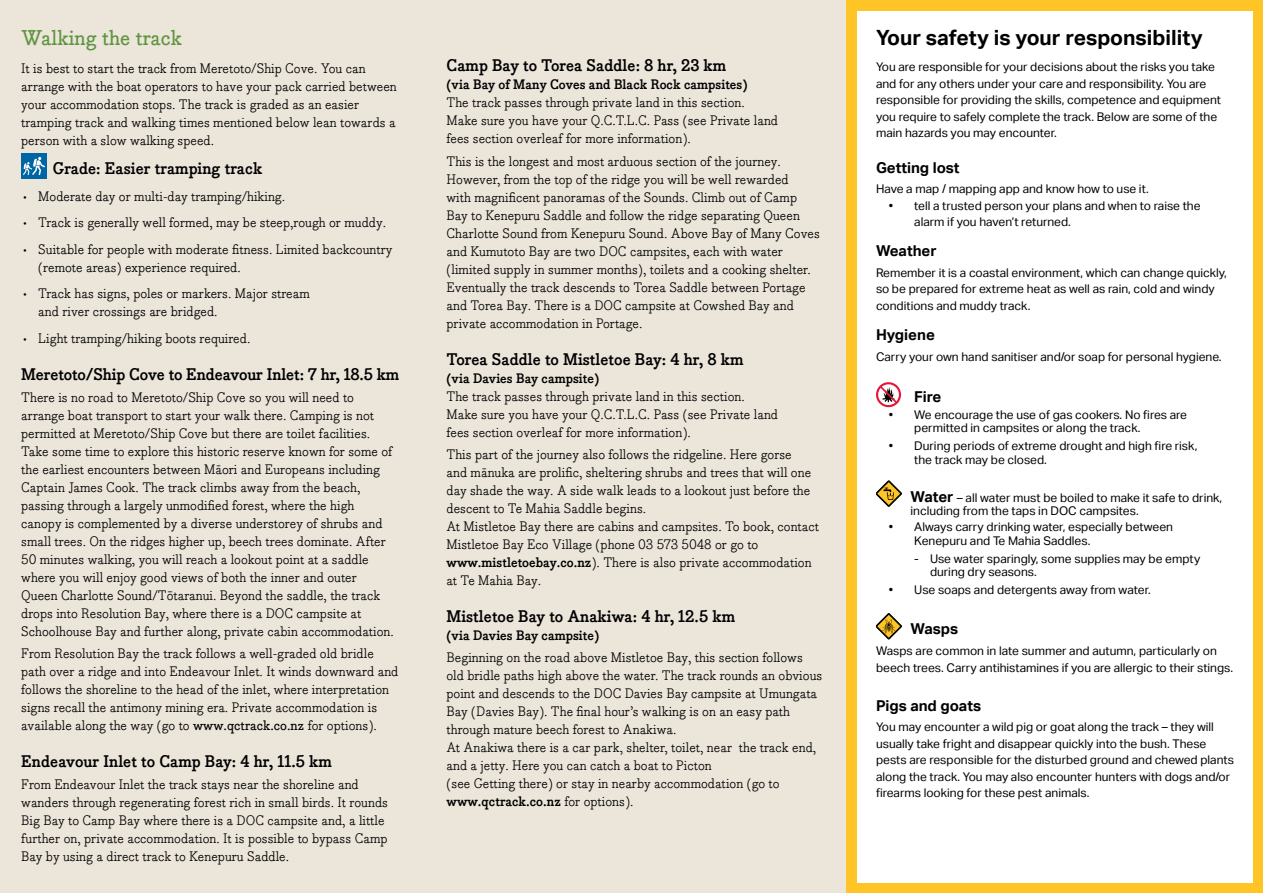
<style>
.page{position:relative;width:1263px;height:893px;background:#ebe5da}
.page>*{position:absolute;margin:0;border:0;box-sizing:border-box;transform-origin:0 0}
.t1{font:700 21px "Aktiv Grotesk";color:#000}
.t2{font:500 21px "Bodoni Egyptian Pro";color:#5f9440}
.t3{font:700 16.5px "Bodoni Egyptian Pro";color:#000}
.t4{font:700 15px "Aktiv Grotesk";color:#000}
.t5{font:13.5px/18px "Bodoni Egyptian Pro";color:#000}
.t6{font:700 13.5px "Bodoni Egyptian Pro";color:#000}
.t7{font:12px/16.5px "Aktiv Grotesk";color:#000}
.s1{font-size:14.25px}
.s2{font-weight:500}
.s3{font-weight:700}
.s4{font-weight:700;font-size:15px}
</style>
<div class="page">
<div style="left:846px;top:0;width:417px;height:893px;background:#ffc425"></div>
<div style="left:857px;top:11px;width:395px;height:871px;background:#fff"></div>
<div style="left:21px;top:153px;width:26px;height:26px;background:#0065a4"></div>
<svg style="left:23px;top:157px;width:22px;height:18px"></svg>
<div style="left:876px;top:613px;width:25px;height:26px;border:1px solid #000;border-radius:12px"></div>
<svg style="left:877px;top:614px;width:24px;height:24px"></svg>
<div style="left:877px;top:614px;width:24px;height:24px;border:1px solid #000;border-radius:12px"></div>
<svg style="left:882px;top:619px;width:13px;height:14px"></svg>
<div style="left:876px;top:481px;width:25px;height:25px;border:1px solid #000;border-radius:12px"></div>
<svg style="left:877px;top:482px;width:24px;height:24px"></svg>
<div style="left:877px;top:482px;width:24px;height:24px;border:1px solid #000;border-radius:12px"></div>
<svg style="left:883px;top:488px;width:11px;height:12px"></svg>
<svg style="left:876px;top:382px;width:25px;height:25px"></svg>
<h1 class="t2" style="left:21px;top:25px;width:162px">Walking the track</h1>
<p class="t5" style="left:21px;top:60px;width:377px">It is best to start the track from Meretoto/Ship Cove. You can arrange with the boat operators to have your pack carried between your accommodation stops. The track is graded as an easier tramping track and walking times mentioned below lean towards a person with a slow walking speed.</p>
<p class="t3" style="left:53px;top:158px;width:211px">Grade: Easier tramping track</p>
<p class="t5" style="left:21px;top:187px;width:265px"><span class="s1">•</span> Moderate day or multi-day tramping/hiking.</p>
<p class="t5" style="left:21px;top:214px;width:366px"><span class="s1">•</span> Track is generally well formed, may be steep,rough or muddy.</p>
<p class="t5" style="left:38px;top:240px;width:356px;text-indent:-17px"><span class="s1">•</span> Suitable for people with moderate fitness. Limited backcountry (remote areas) experience required.</p>
<p class="t5" style="left:38px;top:285px;width:273px;text-indent:-17px"><span class="s1">•</span> Track has signs, poles or markers. Major stream and river crossings are bridged.</p>
<p class="t5" style="left:21px;top:329px;width:231px"><span class="s1">•</span> Light tramping/hiking boots required.</p>
<p class="t3" style="left:21px;top:364px;width:380px">Meretoto/Ship Cove to Endeavour Inlet: 7 hr, 18.5 km</p>
<p class="t5" style="left:21px;top:389px;width:374px">There is no road to Meretoto/Ship Cove so you will need to arrange boat transport to start your walk there. Camping is not permitted at Meretoto/Ship Cove but there are toilet facilities.<br>Take some time to explore this historic reserve known for some of the earliest encounters between Māori and Europeans including Captain James Cook. The track climbs away from the beach, passing through a largely unmodified forest, where the high canopy is complemented by a diverse understorey of shrubs and small trees. On the ridges higher up, beech trees dominate. After 50 minutes walking, you will reach a lookout point at a saddle where you will enjoy good views of both the inner and outer Queen Charlotte Sound/Tōtaranui. Beyond the saddle, the track drops into Resolution Bay, where there is a DOC campsite at Schoolhouse Bay and further along, private cabin accommodation.</p>
<p class="t5" style="left:21px;top:645px;width:379px">From Resolution Bay the track follows a well-graded old bridle path over a ridge and into Endeavour Inlet. It winds downward and follows the shoreline to the head of the inlet, where interpretation signs recall the antimony mining era. Private accommodation is available along the way (go to <span class="s2">www.qctrack.co.nz</span> for options).</p>
<p class="t3" style="left:21px;top:751px;width:312px">Endeavour Inlet to Camp Bay: 4 hr, 11.5 km</p>
<p class="t5" style="left:21px;top:776px;width:368px">From Endeavour Inlet the track stays near the shoreline and wanders through regenerating forest rich in small birds. It rounds Big Bay to Camp Bay where there is a DOC campsite and, a little further on, private accommodation. It is possible to bypass Camp Bay by using a direct track to Kenepuru Saddle.</p>
<p class="t3" style="left:446px;top:55px;width:281px">Camp Bay to Torea Saddle: 8 hr, 23 km</p>
<p class="t6" style="left:446px;top:76px;width:303px">(via Bay of Many Coves and Black Rock campsites)</p>
<p class="t5" style="left:446px;top:94px;width:333px">The track passes through private land in this section.<br>Make sure you have your Q.C.T.L.C. Pass (see Private land fees section overleaf for more information).</p>
<p class="t5" style="left:446px;top:153px;width:375px">This is the longest and most arduous section of the journey.<br>However, from the top of the ridge you will be well rewarded<br>with magnificent panoramas of the Sounds. Climb out of Camp Bay to Kenepuru Saddle and follow the ridge separating Queen Charlotte Sound from Kenepuru Sound. Above Bay of Many Coves and Kumutoto Bay are two DOC campsites, each with water (limited supply in summer months), toilets and a cooking shelter.<br>Eventually the track descends to Torea Saddle between Portage and Torea Bay. There is a DOC campsite at Cowshed Bay and private accommodation in Portage.</p>
<p class="t3" style="left:446px;top:349px;width:299px">Torea Saddle to Mistletoe Bay: 4 hr, 8 km</p>
<p class="t6" style="left:446px;top:370px;width:154px">(via Davies Bay campsite)</p>
<p class="t5" style="left:446px;top:388px;width:333px">The track passes through private land in this section.<br>Make sure you have your Q.C.T.L.C. Pass (see Private land fees section overleaf for more information).</p>
<p class="t5" style="left:446px;top:446px;width:374px">This part of the journey also follows the ridgeline. Here gorse<br>and mānuka are prolific, sheltering shrubs and trees that will one day shade the way. A side walk leads to a lookout just before the descent to Te Mahia Saddle begins.<br>At Mistletoe Bay there are cabins and campsites. To book, contact Mistletoe Bay Eco Village (phone 03 573 5048 or go to <span class="s3">www.mistletoebay.co.nz</span>). There is also private accommodation at Te Mahia Bay.</p>
<p class="t3" style="left:446px;top:606px;width:290px">Mistletoe Bay to Anakiwa: 4 hr, 12.5 km</p>
<p class="t6" style="left:446px;top:627px;width:154px">(via Davies Bay campsite)</p>
<p class="t5" style="left:446px;top:649px;width:377px">Beginning on the road above Mistletoe Bay, this section follows old bridle paths high above the water. The track rounds an obvious point and descends to the DOC Davies Bay campsite at Umungata Bay (Davies Bay). The final hour’s walking is on an easy path through mature beech forest to Anakiwa.<br>At Anakiwa there is a car park, shelter, toilet, near the track end, and a jetty. Here you can catch a boat to Picton<br>(see Getting there) or stay in nearby accommodation (go to <span class="s3">www.qctrack.co.nz</span> for options).</p>
<h1 class="t1" style="left:876px;top:26px;width:328px">Your safety is your responsibility</h1>
<p class="t7" style="left:876px;top:59px;width:346px">You are responsible for your decisions about the risks you take and for any others under your care and responsibility. You are responsible for providing the skills, competence and equipment you require to safely complete the track. Below are some of the main hazards you may encounter.</p>
<p class="t4" style="left:876px;top:159px;width:85px">Getting lost</p>
<p class="t7" style="left:876px;top:181px;width:274px">Have a map / mapping app and know how to use it.</p>
<p class="t7" style="left:914px;top:198px;width:288px;text-indent:-26px">• tell a trusted person your plans and when to raise the alarm if you haven’t returned.</p>
<p class="t4" style="left:876px;top:242px;width:62px">Weather</p>
<p class="t7" style="left:876px;top:265px;width:352px">Remember it is a coastal environment, which can change quickly, so be prepared for extreme heat as well as rain, cold and windy conditions and muddy track.</p>
<p class="t4" style="left:876px;top:326px;width:60px">Hygiene</p>
<p class="t7" style="left:876px;top:348px;width:347px">Carry your own hand sanitiser and/or soap for personal hygiene.</p>
<p class="t4" style="left:914px;top:388px;width:29px">Fire</p>
<p class="t7" style="left:914px;top:408px;width:274px;line-height:13.5px;text-indent:-26px">• We encourage the use of gas cookers. No fires are permitted in campsites or along the track.</p>
<p class="t7" style="left:914px;top:439px;width:285px;line-height:13.5px;text-indent:-26px">• During periods of extreme drought and high fire risk, the track may be closed.</p>
<p class="t7" style="left:910px;top:491px;width:313px;line-height:13.5px"><span class="s4">Water</span> – all water must be boiled to make it safe to drink, including from the taps in DOC campsites.</p>
<p class="t7" style="left:914px;top:521px;width:260px;line-height:13.5px;text-indent:-26px">• Always carry drinking water, especially between<br>Kenepuru and Te Mahia Saddles.</p>
<p class="t7" style="left:930px;top:552px;width:272px;line-height:13.5px;text-indent:-16px">- Use water sparingly, some supplies may be empty during dry seasons.</p>
<p class="t7" style="left:889px;top:582px;width:264px">• Use soaps and detergents away from water.</p>
<p class="t4" style="left:910px;top:620px;width:49px">Wasps</p>
<p class="t7" style="left:876px;top:643px;width:359px">Wasps are common in late summer and autumn, particularly on beech trees. Carry antihistamines if you are allergic to their stings.</p>
<p class="t4" style="left:876px;top:697px;width:107px">Pigs and goats</p>
<p class="t7" style="left:876px;top:719px;width:359px">You may encounter a wild pig or goat along the track – they will usually take fright and disappear quickly into the bush. These pests are responsible for the disturbed ground and chewed plants along the track. You may also encounter hunters with dogs and/or firearms looking for these pest animals.</p>
</div>
